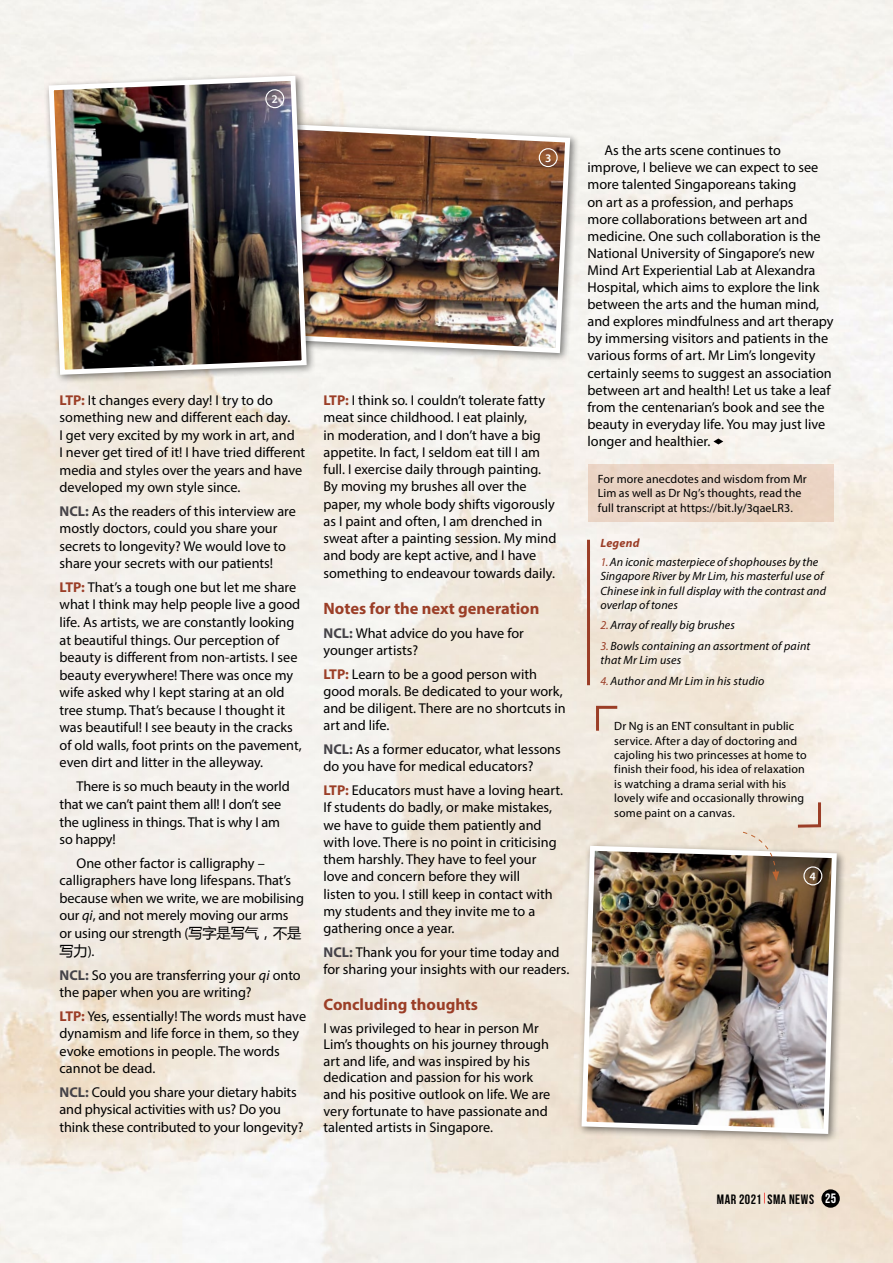
<style>
.page{position:relative;width:893px;height:1263px;background:#fff}
.page>*{position:absolute;margin:0;border:0;box-sizing:border-box;transform-origin:0 0}
.t1{font:700 16.5px "Myriad Pro";color:#9b3e27}
.t2{font:14.25px/17.2px "Myriad Pro";color:#000}
.t3{font:14.25px "Microsoft Ya Hei";color:#000}
.t4{font:700 13.5px "Bebas Neue";letter-spacing:.04em;color:#000}
.t5{font:12px/14.4px "Myriad Pro";letter-spacing:.005em;color:#000}
.t6{font:italic 12px/14.2px "Myriad Pro";letter-spacing:.01em;color:#000}
.t7{font:italic 700 12px "Myriad Pro";letter-spacing:.015em;color:#9b3e27}
.s1{font-weight:700;color:#9b3e27}
.s2{font-weight:700;color:#444248}
.s3{font-style:italic}
.s4{font-family:"Microsoft Ya Hei"}
.s5{font-family:"Myriad Pro"}
.s6{color:#9b3e27}
.s7{font-weight:400}
.s8{font-weight:400;color:#fff}
</style>
<div class="page">
<div style="left:577px;top:841px;width:269px;height:303px;background:#000;opacity:.5"></div>
<img style="left:579px;top:843px;width:260px;height:293px">
<svg style="left:594px;top:704px;width:26px;height:30px"></svg>
<svg style="left:795px;top:799px;width:27px;height:30px"></svg>
<svg style="left:742px;top:831px;width:37px;height:50px;background:#b3a290"></svg>
<div style="left:588px;top:464px;width:246px;height:57px;background:#ebd4c4"></div>
<hr style="left:587px;top:540px;width:3px;height:145px;background:#9b3e27">
<svg style="left:713px;top:438px;width:10px;height:6px"></svg>
<div style="left:262px;top:119px;width:317px;height:243px;background:#000;opacity:.5"></div>
<img style="left:316px;top:121px;width:257px;height:235px">
<div style="left:44px;top:71px;width:272px;height:313px;background:#000;opacity:.5"></div>
<img style="left:46px;top:73px;width:263px;height:304px">
<div style="left:265px;top:89px;width:20px;height:20px;border:1px solid #fff;border-radius:50%"></div>
<div style="left:539px;top:148px;width:19px;height:19px;border:1px solid #fff;border-radius:50%"></div>
<div style="left:803px;top:866px;width:19px;height:19px;border:1px solid #fff;border-radius:50%"></div>
<div style="left:821px;top:1189px;width:19px;height:19px;background:#000;border-radius:50%"></div>
<svg style="left:272px;top:95px;width:6px;height:8px"></svg>
<svg style="left:545px;top:154px;width:6px;height:8px"></svg>
<svg style="left:810px;top:872px;width:6px;height:8px"></svg>
<p class="t2" style="left:60px;top:391px;width:247px"><span class="s1">LTP:</span> It changes every day! I try to do something new and different each day.<br>I get very excited by my work in art, and<br>I never get tired of it! I have tried different media and styles over the years and have developed my own style since.</p>
<p class="t2" style="left:60px;top:502px;width:238px"><span class="s2">NCL:</span> As the readers of this interview are mostly doctors, could you share your secrets to longevity? We would love to share your secrets with our patients!</p>
<p class="t2" style="left:60px;top:578px;width:244px"><span class="s1">LTP:</span> That’s a tough one but let me share what I think may help people live a good life. As artists, we are constantly looking at beautiful things. Our perception of beauty is different from non-artists. I see beauty everywhere! There was once my wife asked why I kept staring at an old tree stump. That’s because I thought it was beautiful! I see beauty in the cracks of old walls, foot prints on the pavement, even dirt and litter in the alleyway.</p>
<p class="t2" style="left:60px;top:778px;width:232px;text-indent:17px">There is so much beauty in the world that we can’t paint them all! I don’t see the ugliness in things. That is why I am so happy!</p>
<p class="t2" style="left:60px;top:854px;width:246px;text-indent:17px">One other factor is calligraphy – calligraphers have long lifespans. That’s because when we write, we are mobilising our <span class="s3">qi</span>, and not merely moving our arms or using our strength (<span class="s4">写字是写气，不是</span></p>
<p class="t3" style="left:60px;top:941px;width:37px">写力<span class="s5">).</span></p>
<p class="t2" style="left:60px;top:966px;width:243px"><span class="s2">NCL:</span> So you are transferring your <span class="s3">qi</span> onto the paper when you are writing?</p>
<p class="t2" style="left:60px;top:1007px;width:248px"><span class="s1">LTP:</span> Yes, essentially! The words must have dynamism and life force in them, so they evoke emotions in people. The words cannot be dead.</p>
<p class="t2" style="left:60px;top:1083px;width:245px"><span class="s2">NCL:</span> Could you share your dietary habits and physical activities with us? Do you think these contributed to your longevity?</p>
<p class="t2" style="left:323px;top:391px;width:234px"><span class="s1">LTP:</span> I think so. I couldn’t tolerate fatty meat since childhood. I eat plainly,<br>in moderation, and I don’t have a big appetite. In fact, I seldom eat till I am full. I exercise daily through painting.<br>By moving my brushes all over the paper, my whole body shifts vigorously as I paint and often, I am drenched in sweat after a painting session. My mind and body are kept active, and I have something to endeavour towards daily.</p>
<p class="t1" style="left:323px;top:597px;width:217px">Notes for the next generation</p>
<p class="t2" style="left:323px;top:624px;width:202px"><span class="s2">NCL:</span> What advice do you have for younger artists?</p>
<p class="t2" style="left:323px;top:665px;width:244px"><span class="s1">LTP:</span> Learn to be a good person with good morals. Be dedicated to your work, and be diligent. There are no shortcuts in art and life.</p>
<p class="t2" style="left:323px;top:740px;width:239px"><span class="s2">NCL:</span> As a former educator, what lessons do you have for medical educators?</p>
<p class="t2" style="left:323px;top:781px;width:241px"><span class="s1">LTP:</span> Educators must have a loving heart.<br>If students do badly, or make mistakes, we have to guide them patiently and with love. There is no point in criticising them harshly. They have to feel your love and concern before they will<br>listen to you. I still keep in contact with my students and they invite me to a gathering once a year.</p>
<p class="t2" style="left:323px;top:943px;width:247px"><span class="s2">NCL:</span> Thank you for your time today and for sharing your insights with our readers.</p>
<p class="t1" style="left:323px;top:994px;width:156px">Concluding thoughts</p>
<p class="t2" style="left:323px;top:1020px;width:228px;line-height:16.5px">I was privileged to hear in person Mr Lim’s thoughts on his journey through art and life, and was inspired by his dedication and passion for his work and his positive outlook on life. We are very fortunate to have passionate and talented artists in Singapore.</p>
<p class="t2" style="left:587px;top:142px;width:248px;text-indent:17px">As the arts scene continues to improve, I believe we can expect to see more talented Singaporeans taking<br>on art as a profession, and perhaps<br>more collaborations between art and medicine. One such collaboration is the National University of Singapore’s new Mind Art Experiential Lab at Alexandra Hospital, which aims to explore the link between the arts and the human mind, and explores mindfulness and art therapy by immersing visitors and patients in the various forms of art. Mr Lim’s longevity certainly seems to suggest an association between art and health! Let us take a leaf from the centenarian’s book and see the beauty in everyday life. You may just live longer and healthier.</p>
<p class="t5" style="left:598px;top:471px;width:211px">For more anecdotes and wisdom from Mr<br>Lim as well as Dr Ng’s thoughts, read the full transcript at https://bit.ly/3qaeLR3.</p>
<p class="t7" style="left:600px;top:535px;width:40px">Legend</p>
<p class="t6" style="left:600px;top:555px;width:227px"><span class="s6">1.</span> An iconic masterpiece of shophouses by the Singapore River by Mr Lim, his masterful use of Chinese ink in full display with the contrast and overlap of tones</p>
<p class="t6" style="left:600px;top:618px;width:136px"><span class="s6">2.</span> Array of really big brushes</p>
<p class="t6" style="left:600px;top:639px;width:211px"><span class="s6">3.</span> Bowls containing an assortment of paint that Mr Lim uses</p>
<p class="t6" style="left:600px;top:673px;width:165px"><span class="s6">4.</span> Author and Mr Lim in his studio</p>
<p class="t5" style="left:614px;top:719px;width:194px">Dr Ng is an ENT consultant in public service. After a day of doctoring and cajoling his two princesses at home to finish their food, his idea of relaxation is watching a drama serial with his lovely wife and occasionally throwing some paint on a canvas.</p>
<p class="t4" style="left:717px;top:1191px;width:121px">MAR 2021 <span class="s7">SMA NEWS</span> <span class="s8">25</span></p>
</div>
